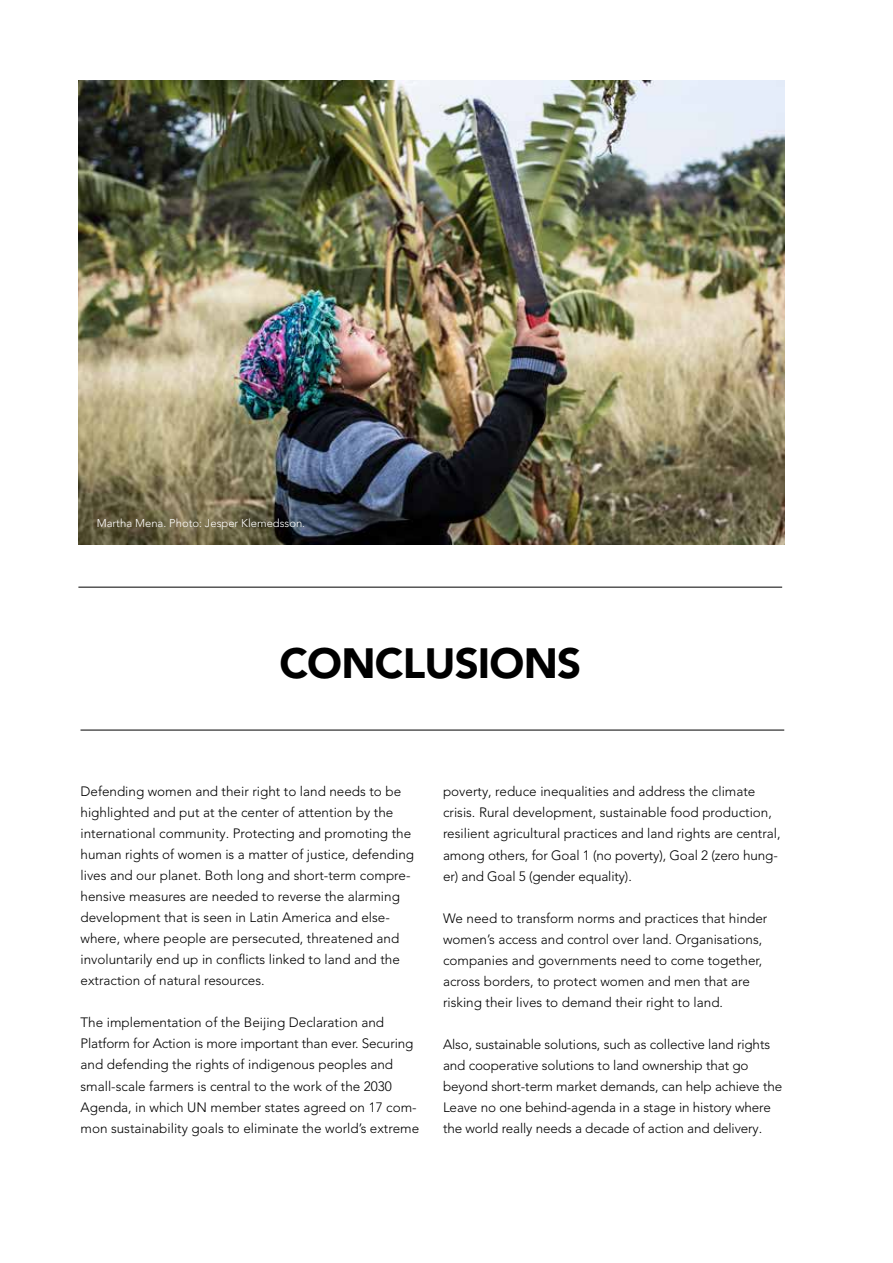
<style>
.page{position:relative;width:893px;height:1263px;background:#fff}
.page>*{position:absolute;margin:0;border:0;box-sizing:border-box;transform-origin:0 0}
.t1{font:900 42px "Avenir LT Pro";letter-spacing:-.02em;color:#000}
.t2{font:300 13.5px/21px "Avenir LT Pro";color:#000}
.t3{font:300 11.25px "Avenir LT Pro";color:#fff}
</style>
<div class="page">
<img style="left:78px;top:80px;width:706px;height:464px">
<hr style="left:81px;top:730px;width:703px;height:1px;background:#000">
<hr style="left:78px;top:587px;width:704px;height:1px;background:#000">
<p class="t3" style="left:97px;top:517px;width:210px">Martha Mena. Photo: Jesper Klemedsson.</p>
<h1 class="t1" style="left:279px;top:638px;width:303px">CONCLUSIONS</h1>
<p class="t2" style="left:81px;top:781px;width:335px">Defending women and their right to land needs to be highlighted and put at the center of attention by the international community. Protecting and promoting the human rights of women is a matter of justice, defending lives and our planet. Both long and short-term compre&shy;hensive measures are needed to reverse the alarming development that is seen in Latin America and else&shy;where, where people are persecuted, threatened and involuntarily end up in conflicts linked to land and the extraction of natural resources.</p>
<p class="t2" style="left:81px;top:1012px;width:340px">The implementation of the Beijing Declaration and Platform for Action is more important than ever. Securing and defending the rights of indigenous peoples and small-scale farmers is central to the work of the 2030<br>Agenda, in which UN member states agreed on 17 com&shy;mon sustainability goals to eliminate the world’s extreme</p>
<p class="t2" style="left:443px;top:781px;width:339px">poverty, reduce inequalities and address the climate crisis. Rural development, sustainable food production, resilient agricultural practices and land rights are central, among others, for Goal 1 (no poverty), Goal 2 (zero hung&shy;er) and Goal 5 (gender equality).</p>
<p class="t2" style="left:443px;top:907px;width:326px">We need to transform norms and practices that hinder women’s access and control over land. Organisations, companies and governments need to come together, across borders, to protect women and men that are risking their lives to demand their right to land.</p>
<p class="t2" style="left:443px;top:1033px;width:341px">Also, sustainable solutions, such as collective land rights and cooperative solutions to land ownership that go beyond short-term market demands, can help achieve the Leave no one behind-agenda in a stage in history where the world really needs a decade of action and delivery.</p>
</div>
